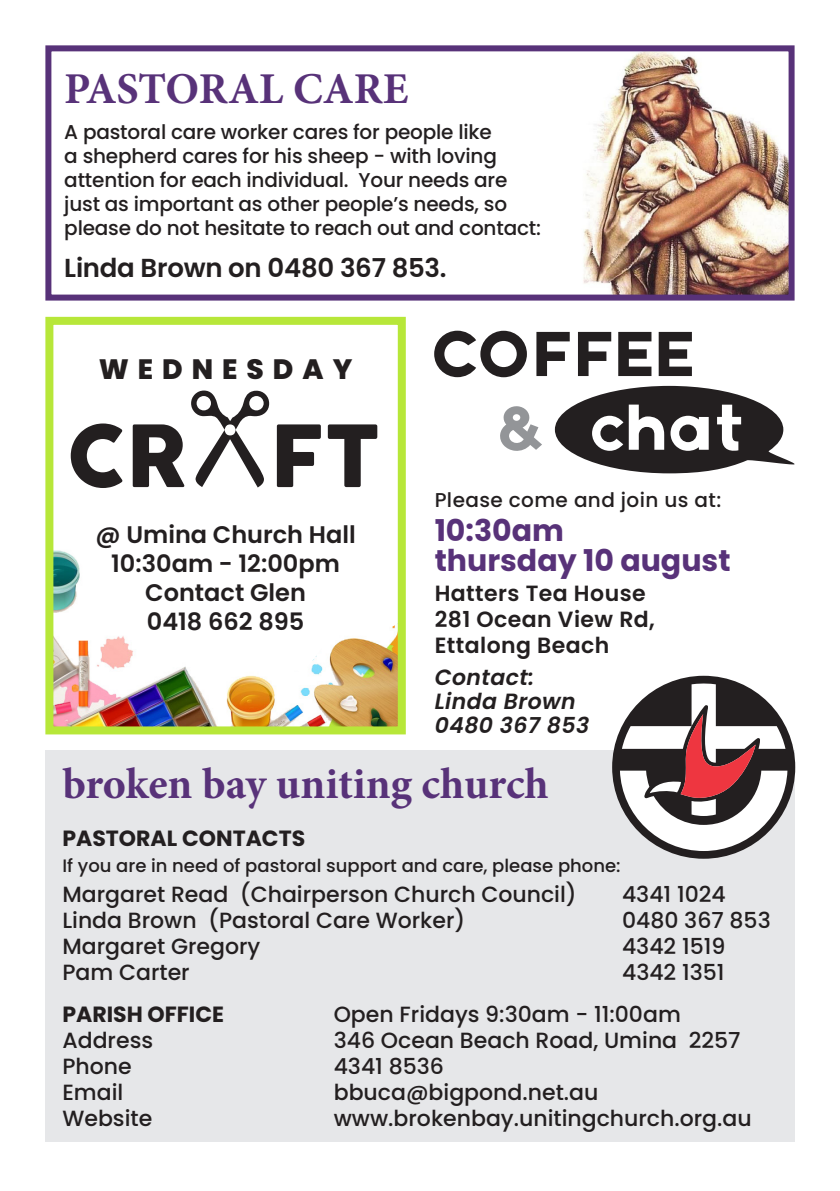
<style>
.page{position:relative;width:840px;height:1191px;background:#fff}
.page>*{position:absolute;margin:0;border:0;box-sizing:border-box;transform-origin:0 0}
.t1{font:84.4px "COCOGOOSE";color:#231f20}
.t2{font:700 44px "Minion Pro";letter-spacing:-.005em;color:#583279}
.t3{font:700 30px/30px "Poppins";color:#583279}
.t4{font:800 28px "Poppins";letter-spacing:.32em;color:#231f20}
.t5{font:600 26px "Poppins";letter-spacing:-.01em;color:#231f20}
.t6{font:600 24px/28.8px "Poppins";color:#231f20}
.t7{font:500 22px "Poppins";color:#231f20}
.t8{font:600 22px/26px "Poppins";letter-spacing:.02em;color:#231f20}
.t9{font:700 22px "Poppins";color:#231f20}
.t10{font:italic 600 22px/24px "Poppins";letter-spacing:.02em;color:#231f20}
.t11{font:500 20px/24px "Poppins";letter-spacing:-.01em;color:#231f20}
.t12{font:500 20px "Poppins";letter-spacing:.02em;color:#231f20}
.t13{font:500 18px "Poppins";color:#231f20}
</style>
<div class="page">
<div style="left:45px;top:750px;width:749px;height:391px;background:#e6e7e9"></div>
<svg style="left:612px;top:676px;width:182px;height:182px"></svg>
<svg style="left:554px;top:386px;width:241px;height:87px"></svg>
<svg style="left:500px;top:406px;width:41px;height:45px"></svg>
<svg style="left:434px;top:331px;width:257px;height:46px"></svg>
<img style="left:54px;top:550px;width:342px;height:175px">
<svg style="left:191px;top:390px;width:78px;height:97px"></svg>
<div style="left:45px;top:317px;width:360px;height:417px;border:8px solid #b7e739"></div>
<img style="left:583px;top:52px;width:204px;height:241px">
<div style="left:45px;top:45px;width:749px;height:255px;border:6px solid #583279"></div>
<p class="t2" style="left:64px;top:58px;width:345px">PASTORAL CARE</p>
<p class="t11" style="left:64px;top:120px;width:478px">A pastoral care worker cares for people like<br>a shepherd cares for his sheep - with loving attention for each individual. Your needs are just as important as other people’s needs, so please do not hesitate to reach out and contact:</p>
<p class="t5" style="left:64px;top:253px;width:383px">Linda Brown on 0480 367 853.</p>
<p class="t4" style="left:99px;top:353px;width:255px">WEDNESDAY</p>
<p class="t1" style="left:66px;top:393px;width:315px">CR FT</p>
<p class="t6" style="left:95px;top:520px;width:262px">@ Umina Church Hall</p>
<p class="t6" style="left:111px;top:549px;width:230px">10:30am - 12:00pm</p>
<p class="t6" style="left:145px;top:578px;width:162px">Contact Glen<br>0418 662 895</p>
<p class="t12" style="left:434px;top:488px;width:288px">Please come and join us at:</p>
<h3 class="t3" style="left:434px;top:515px;width:297px">10:30am<br>thursday 10 august</h3>
<p class="t8" style="left:434px;top:580px;width:222px">Hatters Tea House<br>281 Ocean View Rd,<br>Ettalong Beach</p>
<p class="t10" style="left:434px;top:665px;width:156px">Contact:<br>Linda Brown<br>0480 367 853</p>
<p class="t2" style="left:62px;top:752px;width:487px">broken bay uniting church</p>
<p class="t9" style="left:62px;top:825px;width:244px">PASTORAL CONTACTS</p>
<p class="t13" style="left:62px;top:855px;width:559px">If you are in need of pastoral support and care, please phone:</p>
<p class="t7" style="left:62px;top:881px;width:515px">Margaret Read (Chairperson Church Council)</p>
<p class="t7" style="left:621px;top:881px;width:105px">4341 1024</p>
<p class="t7" style="left:62px;top:907px;width:404px">Linda Brown (Pastoral Care Worker)</p>
<p class="t7" style="left:621px;top:907px;width:150px">0480 367 853</p>
<p class="t7" style="left:62px;top:933px;width:199px">Margaret Gregory</p>
<p class="t7" style="left:621px;top:933px;width:105px">4342 1519</p>
<p class="t7" style="left:62px;top:959px;width:129px">Pam Carter</p>
<p class="t7" style="left:621px;top:959px;width:104px">4342 1351</p>
<p class="t9" style="left:62px;top:1001px;width:163px">PARISH OFFICE</p>
<p class="t7" style="left:333px;top:1001px;width:348px">Open Fridays 9:30am - 11:00am</p>
<p class="t7" style="left:62px;top:1027px;width:92px">Address</p>
<p class="t7" style="left:333px;top:1027px;width:408px">346 Ocean Beach Road, Umina 2257</p>
<p class="t7" style="left:62px;top:1053px;width:71px">Phone</p>
<p class="t7" style="left:333px;top:1053px;width:112px">4341 8536</p>
<p class="t7" style="left:62px;top:1079px;width:62px">Email</p>
<p class="t7" style="left:333px;top:1079px;width:266px">bbuca@bigpond.net.au</p>
<p class="t7" style="left:62px;top:1105px;width:91px">Website</p>
<p class="t7" style="left:333px;top:1105px;width:419px">www.brokenbay.unitingchurch.org.au</p>
</div>
